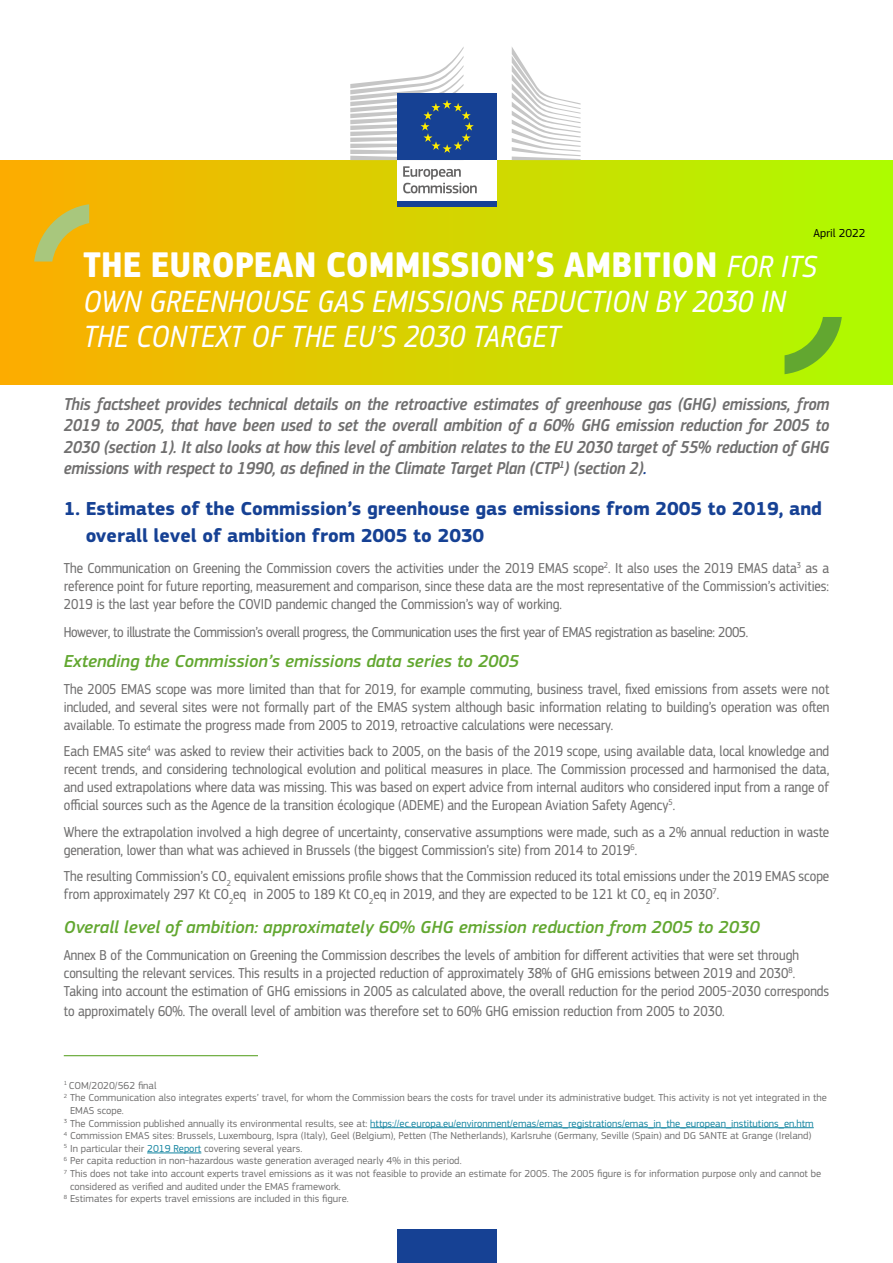
<style>
.page{position:relative;width:893px;height:1263px;background:#fff}
.page>*{position:absolute;margin:0;border:0;box-sizing:border-box;transform-origin:0 0}
.t1{font:700 37.2px "EC Square Sans Cond Pro";letter-spacing:.02em;color:#fff}
.t2{font:italic 32.1px/35.1px "EC Square Sans Cond Pro";letter-spacing:.02em;color:#fff}
.t3{font:700 19.5px/27px "EC Square Sans Pro";color:#164194}
.t4{font:18px/21.6px "EC Square Sans Cond Pro Medium Itali";color:#706f6f;text-align:justify}
.t5{font:italic 500 18px "EC Square Sans Pro";color:#62a730}
.t6{font:15px/18px "EC Square Sans Cond Pro";color:#706f6f;text-align:justify}
.t7{font:15px "EC Square Sans Cond Pro";letter-spacing:-.02em;color:#706f6f}
.t8{font:12px "EC Square Sans Pro";color:#000}
.t9{font:10.5px "EC Square Sans Pro";color:#706f6f}
.t10{font:10.5px "EC Square Sans Pro";color:#1384a0}
.s1{font-weight:400;font-style:italic;font-size:32.1px}
.s2{color:#164194}
.s3{color:#706f6f}
.s4{color:#1384a0}
</style>
<div class="page">
<div style="left:0;top:160px;width:893px;height:224px;background:linear-gradient(to right,#fdac00,#adfc00)"></div>
<svg style="left:34px;top:204px;width:55px;height:57px;background:#d6ba33"></svg>
<svg style="left:784px;top:317px;width:58px;height:57px;background:#92d513"></svg>
<hr style="left:370px;top:1127px;width:444px;height:1px;background:#1384a0">
<hr style="left:147px;top:1152px;width:54px;height:1px;background:#1384a0">
<hr style="left:64px;top:1055px;width:194px;height:1px;background:#62a730">
<div style="left:397px;top:158px;width:100px;height:44px;background:#fff"></div>
<svg style="left:403px;top:166px;width:74px;height:27px"></svg>
<div style="left:397px;top:201px;width:100px;height:6px;background:#164194"></div>
<svg style="left:512px;top:47px;width:69px;height:113px"></svg>
<div style="left:397px;top:94px;width:100px;height:66px;background:#164194"></div>
<svg style="left:350px;top:47px;width:124px;height:113px"></svg>
<div style="left:397px;top:1229px;width:100px;height:34px;background:#164194"></div>
<p class="t8" style="left:813px;top:226px;width:53px">April 2022</p>
<h1 class="t1" style="left:83px;top:242px;width:735px">THE EUROPEAN COMMISSION’S AMBITION <span class="s1">FOR ITS</span></h1>
<h2 class="t2" style="left:83px;top:284px;width:704px">OWN GREENHOUSE GAS EMISSIONS REDUCTION BY 2030 IN<br>THE CONTEXT OF THE EU’S 2030 TARGET</h2>
<p class="t4" style="left:64px;top:393px;width:767px">This factsheet provides technical details on the retroactive estimates of greenhouse gas (GHG) emissions, from 2019 to 2005, that have been used to set the overall ambition of a 60% GHG emission reduction for 2005 to 2030 (section 1). It also looks at how this level of ambition relates to the EU 2030 target of 55% reduction of GHG emissions with respect to 1990, as defined in the Climate Target Plan (CTP<sup>1</sup>) (section 2)<span class="s2">.</span></p>
<h3 class="t3" style="left:86px;top:495px;width:738px;text-indent:-22px">1. Estimates of the Commission’s greenhouse gas emissions from 2005 to 2019, and overall level of ambition from 2005 to 2030</h3>
<p class="t6" style="left:64px;top:559px;width:767px">The Communication on Greening the Commission covers the activities under the 2019 EMAS scope<sup>2</sup>. It also uses the 2019 EMAS data<sup>3</sup> as a reference point for future reporting, measurement and comparison, since these data are the most representative of the Commission’s activities:<br>2019 is the last year before the COVID pandemic changed the Commission’s way of working.</p>
<p class="t7" style="left:64px;top:623px;width:686px">However, to illustrate the Commission’s overall progress, the Communication uses the first year of EMAS registration as baseline: 2005.</p>
<p class="t5" style="left:64px;top:651px;width:457px">Extending the Commission’s emissions data series to 2005</p>
<p class="t6" style="left:64px;top:680px;width:767px">The 2005 EMAS scope was more limited than that for 2019, for example commuting, business travel, fixed emissions from assets were not included, and several sites were not formally part of the EMAS system although basic information relating to building’s operation was often available. To estimate the progress made from 2005 to 2019, retroactive calculations were necessary.</p>
<p class="t6" style="left:64px;top:742px;width:767px">Each EMAS site<sup>4</sup> was asked to review their activities back to 2005, on the basis of the 2019 scope, using available data, local knowledge and recent trends, and considering technological evolution and political measures in place. The Commission processed and harmonised the data, and used extrapolations where data was missing. This was based on expert advice from internal auditors who considered input from a range of official sources such as the Agence de la transition écologique (ADEME) and the European Aviation Safety Agency<sup>5</sup>.</p>
<p class="t6" style="left:64px;top:823px;width:767px">Where the extrapolation involved a high degree of uncertainty, conservative assumptions were made, such as a 2% annual reduction in waste generation, lower than what was achieved in Brussels (the biggest Commission’s site) from 2014 to 2019<sup>6</sup>.</p>
<p class="t6" style="left:64px;top:867px;width:767px">The resulting Commission’s CO<sub>2</sub> equivalent emissions profile shows that the Commission reduced its total emissions under the 2019 EMAS scope from approximately 297 Kt CO<sub>2</sub>eq in 2005 to 189 Kt CO<sub>2</sub>eq in 2019, and they are expected to be 121 kt CO<sub>2</sub> eq in 2030<sup>7</sup>.</p>
<p class="t5" style="left:64px;top:917px;width:697px">Overall level of ambition: approximately 60% GHG emission reduction from 2005 to 2030</p>
<p class="t6" style="left:64px;top:946px;width:767px;text-align:left">Annex B of the Communication on Greening the Commission describes the levels of ambition for different activities that were set through consulting the relevant services. This results in a projected reduction of approximately 38% of GHG emissions between 2019 and 2030<sup>8</sup>.<br>Taking into account the estimation of GHG emissions in 2005 as calculated above, the overall reduction for the period 2005-2030 corresponds</p>
<p class="t6" style="left:64px;top:1002px;width:662px">to approximately 60%. The overall level of ambition was therefore set to 60% GHG emission reduction from 2005 to 2030.</p>
<p class="t9" style="left:64px;top:1079px;width:94px"><sup>1</sup> COM/2020/562 final</p>
<p class="t9" style="left:64px;top:1092px;width:765px"><sup>2</sup> The Communication also integrates experts’ travel, for whom the Commission bears the costs for travel under its administrative budget. This activity is not yet integrated in the</p>
<p class="t9" style="left:70px;top:1104px;width:55px">EMAS scope.</p>
<p class="t10" style="left:64px;top:1117px;width:751px"><sup>3</sup> <span class="s3">The Commission published annually its environmental results, see at:</span> https://ec.europa.eu/environment/emas/emas_registrations/emas_in_the_european_institutions_en.htm</p>
<p class="t9" style="left:64px;top:1130px;width:749px"><sup>4</sup> Commission EMAS sites: Brussels, Luxembourg, Ispra (Italy), Geel (Belgium), Petten (The Netherlands), Karlsruhe (Germany, Seville (Spain) and DG SANTE at Grange (Ireland)</p>
<p class="t9" style="left:64px;top:1142px;width:240px"><sup>5</sup> In particular their <span class="s4">2019 Report</span> covering several years.</p>
<p class="t9" style="left:64px;top:1155px;width:399px"><sup>6</sup> Per capita reduction in non-hazardous waste generation averaged nearly 4% in this period.</p>
<p class="t9" style="left:64px;top:1167px;width:759px"><sup>7</sup> This does not take into account experts travel emissions as it was not feasible to provide an estimate for 2005. The 2005 figure is for information purpose only and cannot be</p>
<p class="t9" style="left:70px;top:1180px;width:272px">considered as verified and audited under the EMAS framework.</p>
<p class="t9" style="left:64px;top:1193px;width:286px"><sup>8</sup> Estimates for experts travel emissions are included in this figure.</p>
</div>
